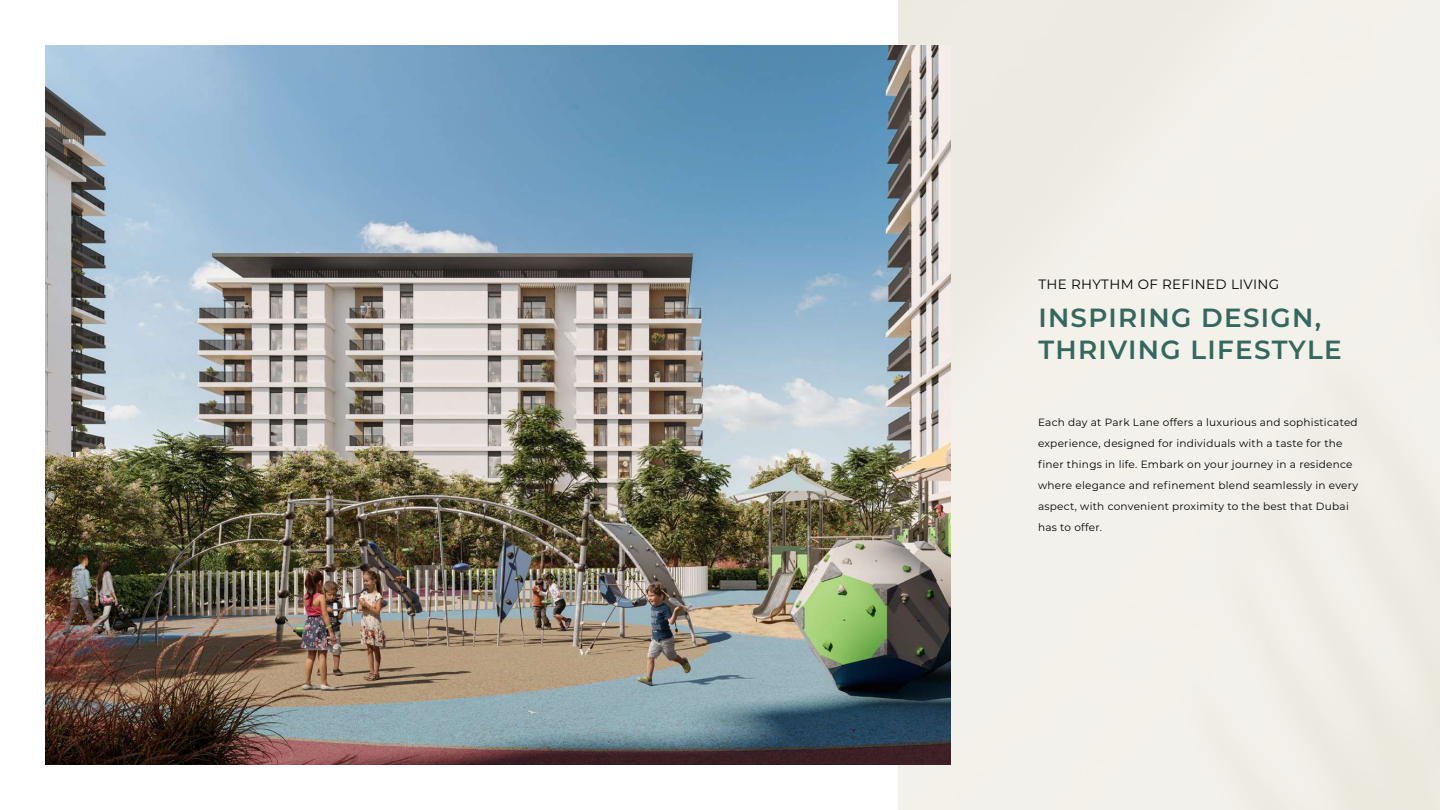
<style>
.page{position:relative;width:1440px;height:810px;background:#fff}
.page>*{position:absolute;margin:0;border:0;box-sizing:border-box;transform-origin:0 0}
.t1{font:600 26.25px/31.5px "Montserrat";letter-spacing:.05em;color:#34675d}
.t2{font:13.5px "Montserrat";letter-spacing:.025em;color:#000}
.t3{font:10.5px/21px "Montserrat";letter-spacing:.025em;color:#000}
</style>
<div class="page">
<img style="left:45px;top:45px;width:906px;height:720px">
<p class="t2" style="left:1038px;top:275px;width:242px">THE RHYTHM OF REFINED LIVING</p>
<h1 class="t1" style="left:1038px;top:301px;width:305px">INSPIRING DESIGN,<br>THRIVING LIFESTYLE</h1>
<p class="t3" style="left:1038px;top:411px;width:322px">Each day at Park Lane offers a luxurious and sophisticated experience, designed for individuals with a taste for the finer things in life. Embark on your journey in a residence where elegance and refinement blend seamlessly in every aspect, with convenient proximity to the best that Dubai has to offer.</p>
</div>
